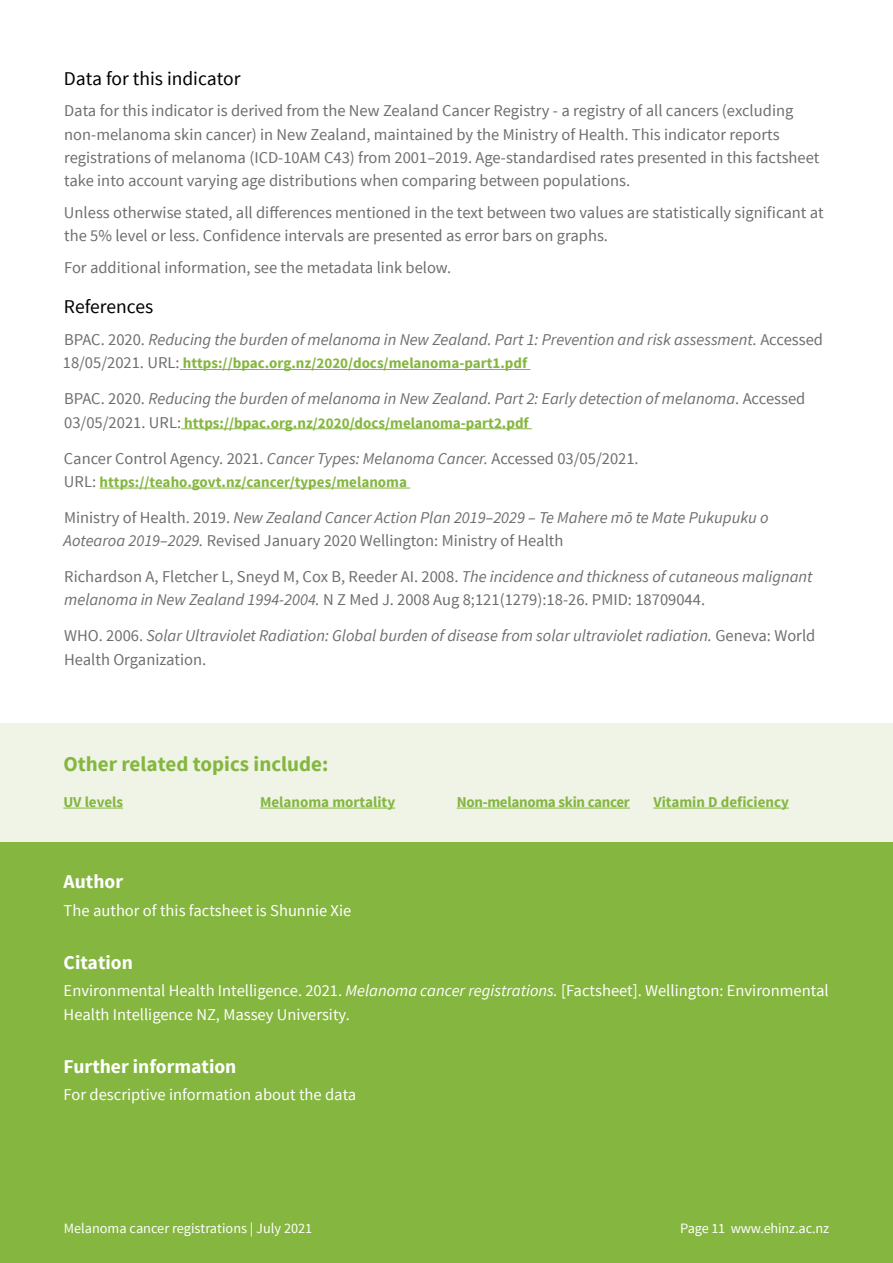
<style>
.page{position:relative;width:893px;height:1263px;background:#fff}
.page>*{position:absolute;margin:0;border:0;box-sizing:border-box;transform-origin:0 0}
.t1{font:700 21px "Source Sans Pro";color:#85b640}
.t2{font:700 19.5px "Source Sans Pro";color:#fff}
.t3{font:19.5px "Source Sans Pro";color:#000}
.t4{font:16.5px/23.2px "Source Sans Pro";color:#6f6e6f}
.t5{font:italic 16.5px/23.2px "Source Sans Pro";color:#6f6e6f}
.t6{font:16.5px/23.2px "Source Sans Pro";color:#fff}
.t7{font:700 15px "Source Sans Pro";color:#85b640}
.t8{font:700 15px "Source Sans Pro";letter-spacing:-.02em;color:#85b640}
.t9{font:14.25px "Source Sans Pro";color:#fff}
.s1{font-style:normal}
.s2{font-weight:400;font-size:16.5px;color:#6f6e6f}
.s3{font-style:italic}
</style>
<div class="page">
<div style="left:0;top:771px;width:893px;height:492px;background:#85b640"></div>
<div style="left:0;top:723px;width:893px;height:118px;background:#eff4e6"></div>
<hr style="left:63px;top:808px;width:60px;height:1px;background:#85b640">
<hr style="left:260px;top:808px;width:135px;height:1px;background:#85b640">
<hr style="left:457px;top:808px;width:173px;height:1px;background:#85b640">
<hr style="left:653px;top:808px;width:136px;height:1px;background:#85b640">
<hr style="left:180px;top:369px;width:350px;height:1px;background:#85b640">
<hr style="left:181px;top:428px;width:351px;height:1px;background:#85b640">
<hr style="left:100px;top:488px;width:310px;height:1px;background:#85b640">
<p class="t3" style="left:64px;top:66px;width:178px">Data for this indicator</p>
<p class="t4" style="left:64px;top:100px;width:757px">Data for this indicator is derived from the New Zealand Cancer Registry - a registry of all cancers (excluding non-melanoma skin cancer) in New Zealand, maintained by the Ministry of Health. This indicator reports registrations of melanoma (ICD-10AM C43) from 2001–2019. Age-standardised rates presented in this factsheet take into account varying age distributions when comparing between populations.</p>
<p class="t4" style="left:64px;top:201px;width:761px">Unless otherwise stated, all differences mentioned in the text between two values are statistically significant at the 5% level or less. Confidence intervals are presented as error bars on graphs.</p>
<p class="t4" style="left:64px;top:256px;width:389px">For additional information, see the metadata link below.</p>
<p class="t3" style="left:64px;top:295px;width:91px">References</p>
<p class="t5" style="left:64px;top:328px;width:760px"><span class="s1">BPAC. 2020.</span> Reducing the burden of melanoma in New Zealand. Part 1: Prevention and risk assessment. <span class="s1">Accessed</span></p>
<p class="t7" style="left:63px;top:354px;width:466px"><span class="s2">18/05/2021. URL:</span> https://bpac.org.nz/2020/docs/melanoma-part1.pdf</p>
<p class="t5" style="left:64px;top:387px;width:743px"><span class="s1">BPAC. 2020.</span> Reducing the burden of melanoma in New Zealand. Part 2: Early detection of melanoma<span class="s1">. Accessed</span></p>
<p class="t7" style="left:64px;top:413px;width:466px"><span class="s2">03/05/2021. URL:</span> https://bpac.org.nz/2020/docs/melanoma-part2.pdf</p>
<p class="t4" style="left:64px;top:447px;width:576px">Cancer Control Agency. 2021. <span class="s3">Cancer Types: Melanoma Cancer.</span> Accessed 03/05/2021.</p>
<p class="t7" style="left:64px;top:472px;width:345px"><span class="s2">URL:</span> https://teaho.govt.nz/cancer/types/melanoma</p>
<p class="t5" style="left:64px;top:506px;width:706px"><span class="s1">Ministry of Health. 2019.</span> New Zealand Cancer Action Plan 2019–2029 – Te Mahere mō te Mate Pukupuku o<br>Aotearoa 2019–2029. <span class="s1">Revised January 2020 Wellington: Ministry of Health</span></p>
<p class="t4" style="left:64px;top:565px;width:750px">Richardson A, Fletcher L, Sneyd M, Cox B, Reeder AI. 2008. <span class="s3">The incidence and thickness of cutaneous malignant melanoma in New Zealand 1994-2004.</span> N Z Med J. 2008 Aug 8;121(1279):18-26. PMID: 18709044.</p>
<p class="t5" style="left:64px;top:624px;width:753px"><span class="s1">WHO. 2006.</span> Solar Ultraviolet Radiation: Global burden of disease from solar ultraviolet radiation. <span class="s1">Geneva: World<br>Health Organization.</span></p>
<p class="t1" style="left:63px;top:750px;width:266px">Other related topics include:</p>
<p class="t7" style="left:63px;top:792px;width:61px">UV levels</p>
<p class="t7" style="left:260px;top:792px;width:137px">Melanoma mortality</p>
<p class="t8" style="left:457px;top:792px;width:175px">Non-melanoma skin cancer</p>
<p class="t7" style="left:653px;top:792px;width:137px">Vitamin D deficiency</p>
<p class="t2" style="left:64px;top:869px;width:61px">Author</p>
<p class="t6" style="left:64px;top:899px;width:289px">The author of this factsheet is Shunnie Xie</p>
<p class="t2" style="left:64px;top:950px;width:71px">Citation</p>
<p class="t6" style="left:64px;top:979px;width:766px">Environmental Health Intelligence. 2021. <span class="s3">Melanoma cancer registrations.</span> [Factsheet]. Wellington: Environmental<br>Health Intelligence NZ, Massey University.</p>
<p class="t2" style="left:64px;top:1054px;width:174px">Further information</p>
<p class="t6" style="left:64px;top:1083px;width:294px">For descriptive information about the data</p>
<p class="t9" style="left:64px;top:1220px;width:250px">Melanoma cancer registrations | July 2021</p>
<p class="t9" style="left:680px;top:1220px;width:150px">Page 11 www.ehinz.ac.nz</p>
</div>
